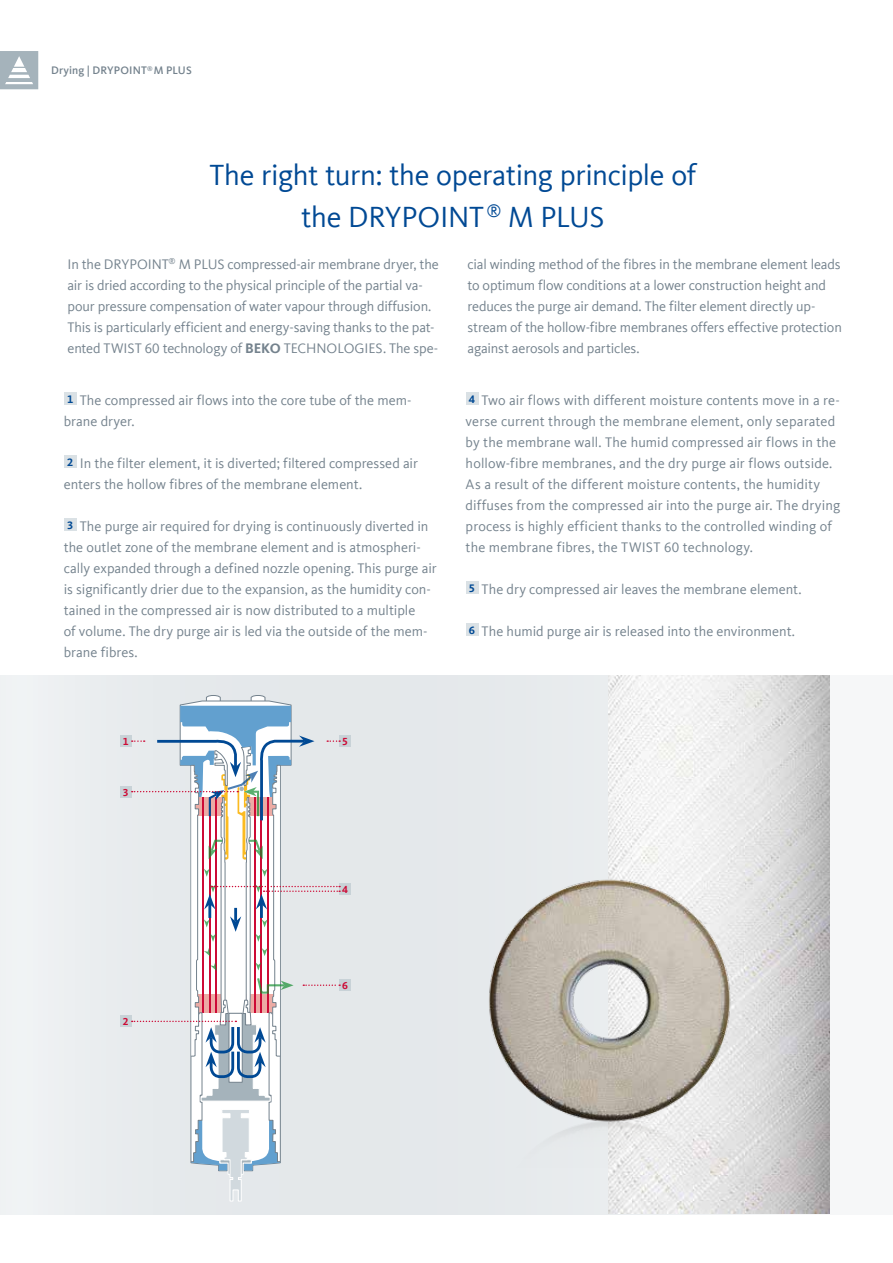
<style>
.page{position:relative;width:893px;height:1263px;background:#fff}
.page>*{position:absolute;margin:0;border:0;box-sizing:border-box;transform-origin:0 0}
.t1{font:30px/42px "Kievit Offc Pro";letter-spacing:-.015em;color:#004994;text-align:center}
.t2{font:14.25px/21px "Kievit Offc Pro";color:#74828d}
.t3{font:500 11.25px "Kievit Offc Pro";letter-spacing:.015em;color:#74828d}
.t4{font:700 10.5px "Kievit Offc Pro";color:#cd0b36}
.s1{font-weight:700}
.s2{font-weight:700;font-size:11.25px;color:#004994}
</style>
<div class="page">
<svg style="left:0;top:51px;width:38px;height:38px"></svg>
<div style="left:0;top:675px;width:893px;height:539px;background:linear-gradient(to bottom,#eaedef,#ebeef0)"></div>
<div style="left:120px;top:735px;width:12px;height:12px;background:#c8d2d7"></div>
<div style="left:339px;top:735px;width:12px;height:12px;background:#c8d2d7"></div>
<div style="left:339px;top:979px;width:12px;height:12px;background:#c8d2d7"></div>
<div style="left:120px;top:786px;width:12px;height:12px;background:#c8d2d7"></div>
<div style="left:339px;top:883px;width:12px;height:12px;background:#c8d2d7"></div>
<div style="left:120px;top:1015px;width:12px;height:12px;background:#c8d2d7"></div>
<svg style="left:132px;top:675px;width:208px;height:527px"></svg>
<img style="left:608px;top:675px;width:221px;height:538px">
<img style="left:459px;top:1174px;width:289px;height:33px">
<img style="left:459px;top:838px;width:289px;height:336px">
<div style="left:64px;top:392px;width:13px;height:13px;background:#dae1e5"></div>
<div style="left:64px;top:455px;width:13px;height:13px;background:#dae1e5"></div>
<div style="left:64px;top:518px;width:13px;height:13px;background:#dae1e5"></div>
<div style="left:466px;top:392px;width:12px;height:13px;background:#dae1e5"></div>
<div style="left:466px;top:581px;width:12px;height:13px;background:#dae1e5"></div>
<div style="left:466px;top:623px;width:12px;height:13px;background:#dae1e5"></div>
<p class="t3" style="left:51px;top:64px;width:142px">Drying | DRYPOINT<sup>®</sup> M PLUS</p>
<h1 class="t1" style="left:210px;top:153px;width:488px">The right turn: the operating principle of the DRYPOINT<sup>®</sup> M PLUS</h1>
<p class="t2" style="left:68px;top:253px;width:373px">In the DRYPOINT<sup>®</sup> M PLUS compressed-air membrane dryer, the air is dried according to the physical principle of the partial va&shy;pour pressure compensation of water vapour through diffusion.<br>This is particularly efficient and energy-saving thanks to the pat&shy;ented TWIST 60 technology of <span class="s1">BEKO</span> TECHNOLOGIES. The spe-</p>
<p class="t2" style="left:467px;top:253px;width:376px">cial winding method of the fibres in the membrane element leads to optimum flow conditions at a lower construction height and reduces the purge air demand. The filter element directly up&shy;stream of the hollow-fibre membranes offers effective protection against aerosols and particles.</p>
<p class="t2" style="left:64px;top:390px;width:349px"><span class="s2">1</span> The compressed air flows into the core tube of the mem&shy;brane dryer.</p>
<p class="t2" style="left:64px;top:453px;width:356px"><span class="s2">2</span> In the filter element, it is diverted; filtered compressed air enters the hollow fibres of the membrane element.</p>
<p class="t2" style="left:64px;top:516px;width:375px"><span class="s2">3</span> The purge air required for drying is continuously diverted in the outlet zone of the membrane element and is atmospheri&shy;cally expanded through a defined nozzle opening. This purge air is significantly drier due to the expansion, as the humidity con&shy;tained in the compressed air is now distributed to a multiple<br>of volume. The dry purge air is led via the outside of the mem&shy;brane fibres.</p>
<p class="t2" style="left:466px;top:390px;width:376px"><span class="s2">4</span> Two air flows with different moisture contents move in a re&shy;verse current through the membrane element, only separated by the membrane wall. The humid compressed air flows in the hollow-fibre membranes, and the dry purge air flows outside.<br>As a result of the different moisture contents, the humidity diffuses from the compressed air into the purge air. The drying process is highly efficient thanks to the controlled winding of the membrane fibres, the TWIST 60 technology.</p>
<p class="t2" style="left:469px;top:579px;width:334px"><span class="s2">5</span> The dry compressed air leaves the membrane element.</p>
<p class="t2" style="left:469px;top:621px;width:328px"><span class="s2">6</span> The humid purge air is released into the environment.</p>
<p class="t4" style="left:123px;top:735px;width:7px">1</p>
<p class="t4" style="left:342px;top:735px;width:7px">5</p>
<p class="t4" style="left:123px;top:786px;width:7px">3</p>
<p class="t4" style="left:123px;top:1015px;width:7px">2</p>
<p class="t4" style="left:342px;top:883px;width:7px">4</p>
<p class="t4" style="left:342px;top:979px;width:7px">6</p>
</div>
